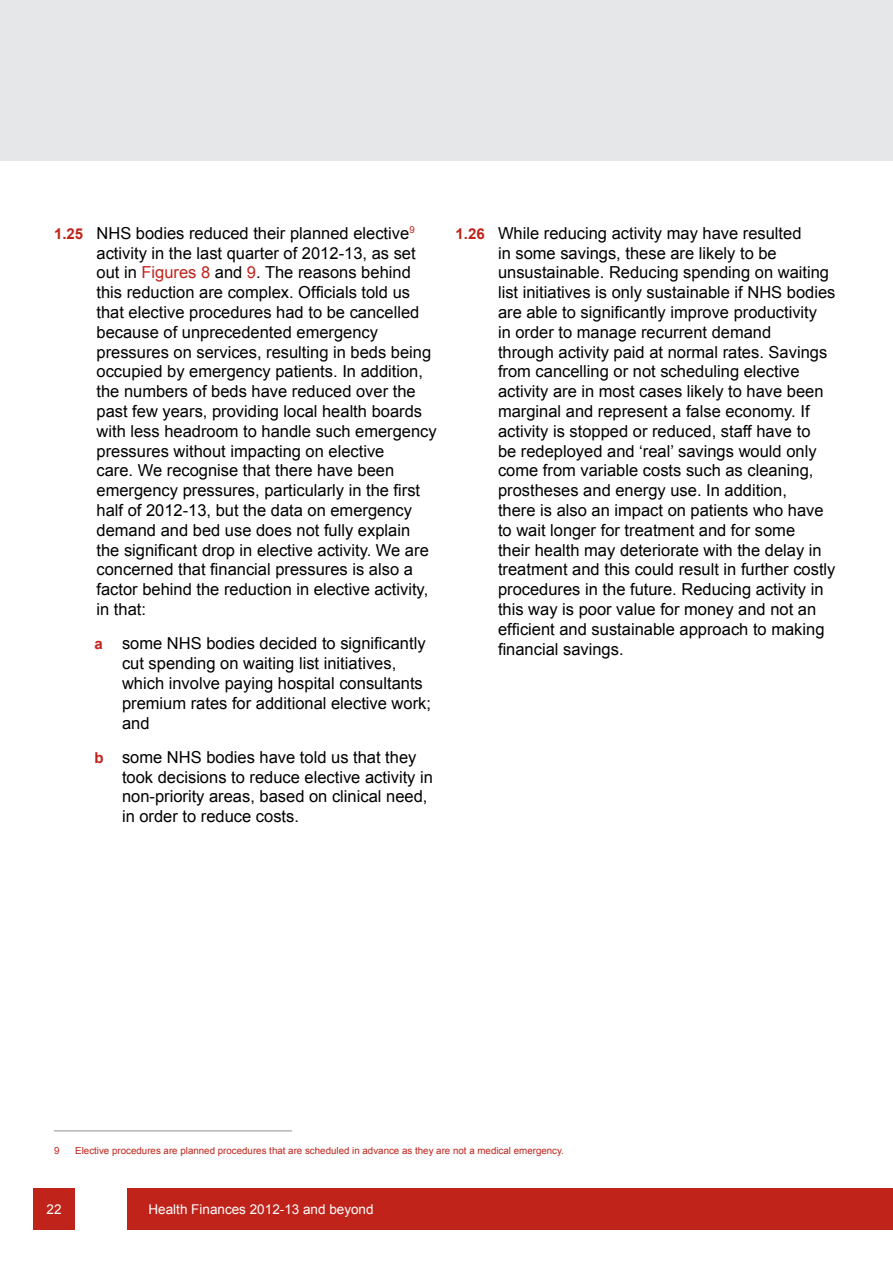
<style>
.page{position:relative;width:893px;height:1263px;background:#fff}
.page>*{position:absolute;margin:0;border:0;box-sizing:border-box;transform-origin:0 0}
.t1{font:16.5px/19.8px "Arial";color:#000}
.t2{font:13.5px "Arial";color:#fff}
.t3{font:9.75px "Arial";color:#bf231a}
.s1{font-weight:700;font-size:15px;color:#bf231a}
.s2{color:#bf231a}
</style>
<div class="page">
<div style="left:0;top:0;width:893px;height:161px;background:#e6e7e8"></div>
<div style="left:127px;top:1188px;width:766px;height:41px;background:#bf231a"></div>
<div style="left:33px;top:1188px;width:42px;height:41px;background:#bf231a"></div>
<hr style="left:54px;top:1130px;width:238px;height:1px;background:#000">
<p class="t1" style="left:97px;top:223px;width:342px;text-indent:-43px"><span class="s1">1.25</span> NHS bodies reduced their planned elective<sup>9 </sup>activity in the last quarter of 2012-13, as set out in <span class="s2">Figures 8</span> and <span class="s2">9</span>. The reasons behind this reduction are complex. Officials told us that elective procedures had to be cancelled because of unprecedented emergency pressures on services, resulting in beds being occupied by emergency patients. In addition, the numbers of beds have reduced over the past few years, providing local health boards with less headroom to handle such emergency pressures without impacting on elective<br>care. We recognise that there have been emergency pressures, particularly in the first half of 2012-13, but the data on emergency demand and bed use does not fully explain the significant drop in elective activity. We are concerned that financial pressures is also a factor behind the reduction in elective activity, in that:</p>
<p class="t1" style="left:122px;top:634px;width:311px;text-indent:-28px"><span class="s1">a</span> some NHS bodies decided to significantly cut spending on waiting list initiatives, which involve paying hospital consultants premium rates for additional elective work; and</p>
<p class="t1" style="left:122px;top:747px;width:312px;text-indent:-28px"><span class="s1">b</span> some NHS bodies have told us that they took decisions to reduce elective activity in non-priority areas, based on clinical need, in order to reduce costs.</p>
<p class="t1" style="left:498px;top:223px;width:339px;text-indent:-43px"><span class="s1">1.26</span> While reducing activity may have resulted<br>in some savings, these are likely to be unsustainable. Reducing spending on waiting list initiatives is only sustainable if NHS bodies are able to significantly improve productivity<br>in order to manage recurrent demand<br>through activity paid at normal rates. Savings from cancelling or not scheduling elective activity are in most cases likely to have been marginal and represent a false economy. If activity is stopped or reduced, staff have to<br>be redeployed and ‘real’ savings would only come from variable costs such as cleaning, prostheses and energy use. In addition,<br>there is also an impact on patients who have to wait longer for treatment and for some<br>their health may deteriorate with the delay in treatment and this could result in further costly procedures in the future. Reducing activity in this way is poor value for money and not an efficient and sustainable approach to making financial savings.</p>
<p class="t3" style="left:54px;top:1144px;width:7px">9</p>
<p class="t3" style="left:75px;top:1144px;width:490px">Elective procedures are planned procedures that are scheduled in advance as they are not a medical emergency.</p>
<p class="t2" style="left:46px;top:1200px;width:17px">22</p>
<p class="t2" style="left:149px;top:1200px;width:227px">Health Finances 2012-13 and beyond</p>
</div>
